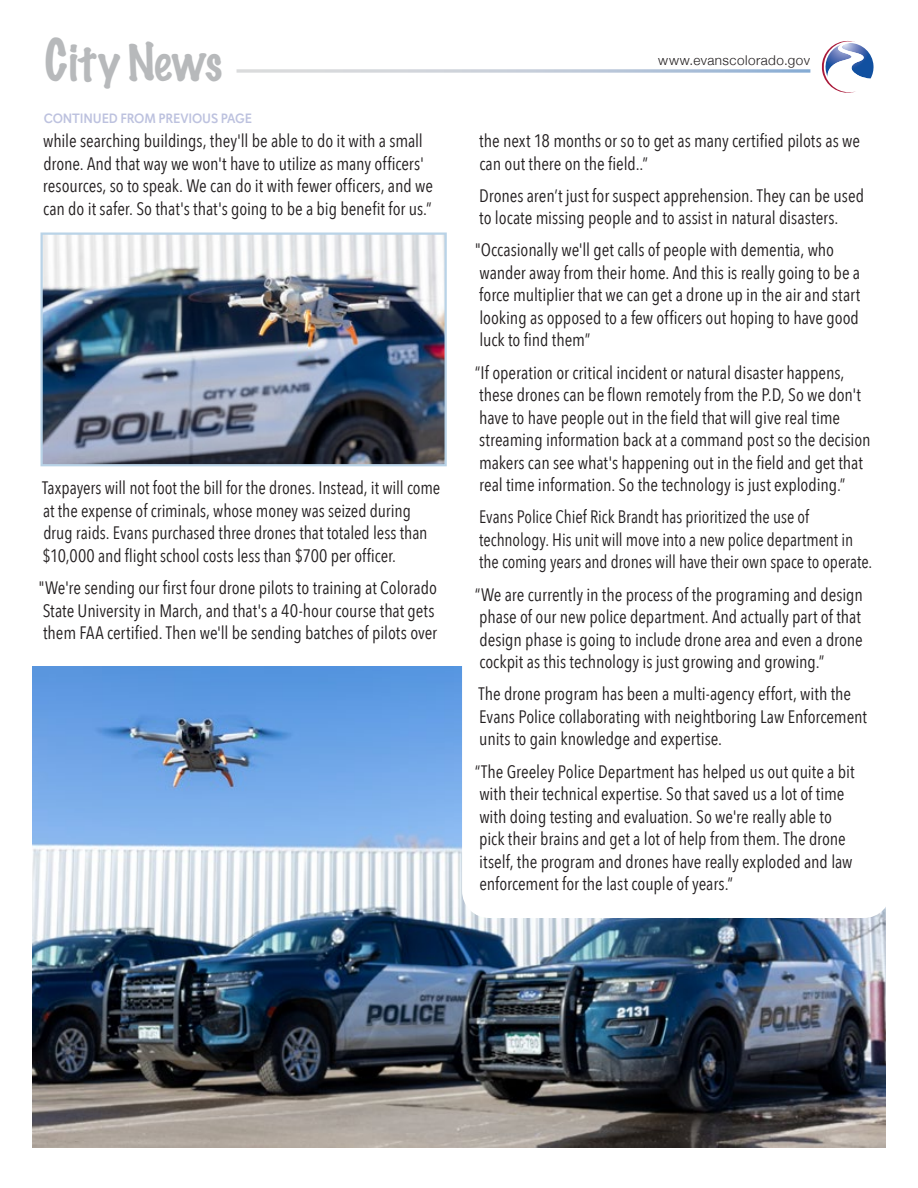
<style>
.page{position:relative;width:918px;height:1188px;background:#fff}
.page>*{position:absolute;margin:0;border:0;box-sizing:border-box;transform-origin:0 0}
.t1{font:100 46.5px "Marker Felt";letter-spacing:.015em;color:#b7b9bb}
.t2{font:18px/22.5px "Avenir Next Condensed";letter-spacing:-.005em;color:#231f20}
.t3{font:18px/22.5px "Avenir Next Condensed";letter-spacing:-.005em;color:#231f20;scale:.96 1}
.t4{font:500 13.5px "Davis Sans";letter-spacing:-.01em;color:#bdc2df;scale:.95 1}
.t5{font:300 13.5px "Helvetica Neue";letter-spacing:.035em;color:#231f20}
.s1{font-size:52.5px}
</style>
<div class="page">
<svg style="left:237px;top:69px;width:573px;height:4px;background:#c8d2de"></svg>
<svg style="left:821px;top:41px;width:53px;height:52px"></svg>
<img style="left:43px;top:235px;width:401px;height:228px">
<div style="left:40px;top:232px;width:407px;height:234px;border:2px solid #b9d3e7"></div>
<img style="left:32px;top:666px;width:854px;height:482px">
<div style="left:462px;top:116px;width:429px;height:802px;background:#fff;border-radius:27px"></div>
<h1 class="t1" style="left:45px;top:25px;width:179px"><span class="s1">C</span>ity News</h1>
<p class="t4" style="left:44px;top:110px;width:221px">CONTINUED FROM PREVIOUS PAGE</p>
<p class="t2" style="left:43px;top:129px;width:392px">while searching buildings, they'll be able to do it with a small drone. And that way we won't have to utilize as many officers' resources, so to speak. We can do it with fewer officers, and we can do it safer. So that's that's going to be a big benefit for us.”</p>
<p class="t2" style="left:42px;top:476px;width:400px">Taxpayers will not foot the bill for the drones. Instead, it will come at the expense of criminals, whose money was seized during drug raids. Evans purchased three drones that totaled less than $10,000 and flight school costs less than $700 per officer.</p>
<p class="t2" style="left:39px;top:576px;width:400px">"We're sending our first four drone pilots to training at Colorado<br>State University in March, and that's a 40-hour course that gets them FAA certified. Then we'll be sending batches of pilots over</p>
<p class="t5" style="left:658px;top:50px;width:153px">www.evanscolorado.gov</p>
<p class="t2" style="left:479px;top:129px;width:382px">the next 18 months or so to get as many certified pilots as we can out there on the field..”</p>
<p class="t2" style="left:479px;top:183px;width:387px">Drones aren’t just for suspect apprehension. They can be used to locate missing people and to assist in natural disasters.</p>
<p class="t2" style="left:475px;top:238px;width:387px">"Occasionally we'll get calls of people with dementia, who wander away from their home. And this is really going to be a force multiplier that we can get a drone up in the air and start looking as opposed to a few officers out hoping to have good luck to find them”</p>
<p class="t2" style="left:475px;top:360px;width:397px">“If operation or critical incident or natural disaster happens, these drones can be flown remotely from the P.D, So we don't have to have people out in the field that will give real time streaming information back at a command post so the decision makers can see what's happening out in the field and get that real time information. So the technology is just exploding.”</p>
<p class="t3" style="left:479px;top:505px;width:411px">Evans Police Chief Rick Brandt has prioritized the use of technology. His unit will move into a new police department in the coming years and drones will have their own space to operate.</p>
<p class="t2" style="left:475px;top:582px;width:389px;text-align:justify">“We are currently in the process of the programing and design phase of our new police department. And actually part of that design phase is going to include drone area and even a drone cockpit as this technology is just growing and growing.”</p>
<p class="t2" style="left:478px;top:682px;width:390px">The drone program has been a multi-agency effort, with the<br>Evans Police collaborating with neightboring Law Enforcement units to gain knowledge and expertise.</p>
<p class="t2" style="left:475px;top:759px;width:381px">“The Greeley Police Department has helped us out quite a bit with their technical expertise. So that saved us a lot of time with doing testing and evaluation. So we're really able to pick their brains and get a lot of help from them. The drone itself, the program and drones have really exploded and law enforcement for the last couple of years.”</p>
</div>
